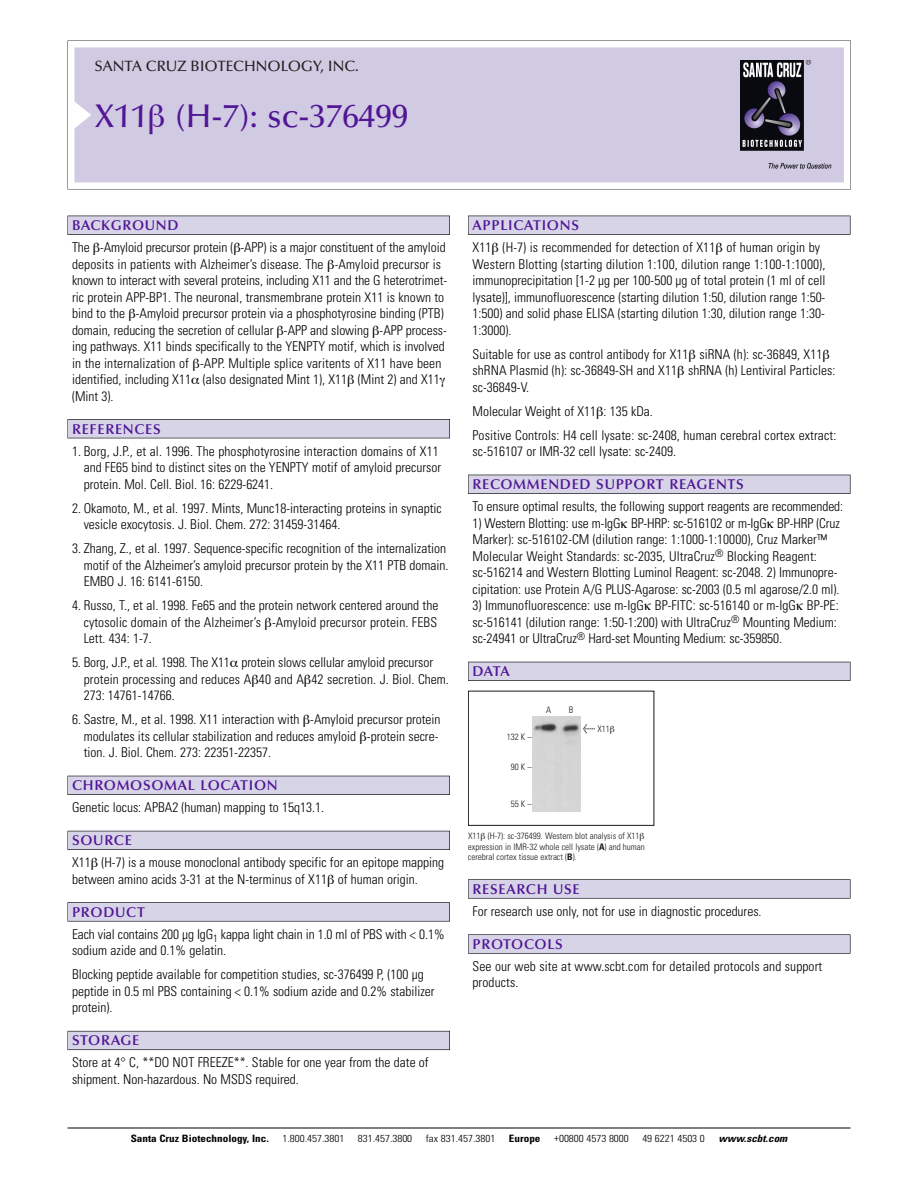
<style>
.page{position:relative;width:918px;height:1188px;background:#fff}
.page>*{position:absolute;margin:0;border:0;box-sizing:border-box;transform-origin:0 0}
.t1{font:500 33px "Optima";color:#511695}
.t2{font:500 15px "Optima";color:#231f20}
.t3{font:600 14.25px "Optima";letter-spacing:.05em;color:#511695}
.t4{font:300 condensed 13.5px/16.5px "Univers";color:#000}
.t5{font:300 condensed 10.2px "Univers";color:#000;scale:1.1 1}
.t6{font:700 condensed 10.2px "Univers";color:#000;scale:1.1 1}
.t7{font:italic 700 condensed 10.2px "Univers";color:#000;scale:1.1 1}
.t8{font:300 condensed 9px/10.5px "Univers";color:#191919}
.s1{font-family:"Meta Plus";font-weight:400;font-stretch:normal;font-size:10.5px}
.s2{font-weight:700}
</style>
<div class="page">
<svg style="left:68px;top:40px;width:783px;height:149px"></svg>
<div style="left:74px;top:47px;width:770px;height:135px;background:#d1cae3"></div>
<img style="left:741px;top:60px;width:90px;height:108px">
<div style="left:68px;top:216px;width:382px;height:19px;background:#535256"></div>
<div style="left:68px;top:216px;width:381px;height:18px;background:#d7d4e8"></div>
<div style="left:68px;top:419px;width:382px;height:19px;background:#515155"></div>
<div style="left:68px;top:420px;width:381px;height:18px;background:#d7d4e8"></div>
<div style="left:68px;top:776px;width:382px;height:19px;background:#515057"></div>
<div style="left:68px;top:776px;width:381px;height:18px;background:#d7d4e8"></div>
<div style="left:68px;top:831px;width:382px;height:19px;background:#535259"></div>
<div style="left:68px;top:831px;width:381px;height:18px;background:#d7d4e8"></div>
<svg style="left:68px;top:902px;width:382px;height:20px"></svg>
<div style="left:68px;top:903px;width:381px;height:18px;background:#d7d4e8"></div>
<div style="left:68px;top:1031px;width:382px;height:19px;background:#64626c"></div>
<div style="left:68px;top:1031px;width:381px;height:18px;background:#d7d4e8"></div>
<div style="left:468px;top:216px;width:382px;height:19px;background:#535256"></div>
<div style="left:468px;top:216px;width:382px;height:18px;background:#d7d4e8"></div>
<div style="left:468px;top:475px;width:382px;height:19px;background:#525156"></div>
<div style="left:468px;top:475px;width:382px;height:18px;background:#d7d4e8"></div>
<div style="left:468px;top:662px;width:382px;height:19px;background:#515057"></div>
<div style="left:468px;top:662px;width:382px;height:18px;background:#d7d4e8"></div>
<div style="left:468px;top:879px;width:382px;height:20px;background:#676767"></div>
<div style="left:468px;top:880px;width:382px;height:18px;background:#d7d4e8"></div>
<div style="left:468px;top:934px;width:382px;height:20px;background:#666"></div>
<div style="left:468px;top:935px;width:382px;height:18px;background:#d7d4e8"></div>
<hr style="left:68px;top:1128px;width:782px;height:1px;background:#000">
<div style="left:468px;top:691px;width:186px;height:135px;border:1px solid #191919"></div>
<img style="left:533px;top:716px;width:48px;height:95px">
<svg style="left:150px;top:105px;width:14px;height:29px"></svg>
<p class="t2" style="left:94px;top:60px;width:266px">SANTA CRUZ BIOTECHNOLOGY, INC.</p>
<p class="t1" style="left:94px;top:102px;width:315px">X11 (H-7): sc-376499</p>
<p class="t3" style="left:72px;top:219px;width:108px">BACKGROUND</p>
<p class="t4" style="left:72px;top:240px;width:377px">The -Amyloid precursor protein ( -APP) is a major constituent of the amyloid deposits in patients with Alzheimer’s disease. The -Amyloid precursor is known to interact with several proteins, including X11 and the G heterotrimet&shy;ric protein APP-BP1. The neuronal, transmembrane protein X11 is known to bind to the -Amyloid precursor protein via a phosphotyrosine binding (PTB) domain, reducing the secretion of cellular -APP and slowing -APP process&shy;ing pathways. X11 binds specifically to the YENPTY motif, which is involved in the internalization of -APP. Multiple splice varitents of X11 have been identified, including X11 (also designated Mint 1), X11 (Mint 2) and X11 (Mint 3).</p>
<p class="t3" style="left:72px;top:423px;width:90px">REFERENCES</p>
<p class="t4" style="left:84px;top:444px;width:359px;text-indent:-12px">1. Borg, J.P., et al. 1996. The phosphotyrosine interaction domains of X11 and FE65 bind to distinct sites on the YENPTY motif of amyloid precursor protein. Mol. Cell. Biol. 16: 6229-6241.</p>
<p class="t4" style="left:84px;top:501px;width:360px;text-indent:-12px">2. Okamoto, M., et al. 1997. Mints, Munc18-interacting proteins in synaptic vesicle exocytosis. J. Biol. Chem. 272: 31459-31464.</p>
<p class="t4" style="left:84px;top:541px;width:366px;text-indent:-12px">3. Zhang, Z., et al. 1997. Sequence-specific recognition of the internalization motif of the Alzheimer’s amyloid precursor protein by the X11 PTB domain.<br>EMBO J. 16: 6141-6150.</p>
<p class="t4" style="left:84px;top:598px;width:356px;text-align:justify;text-indent:-12px">4. Russo, T., et al. 1998. Fe65 and the protein network centered around the cytosolic domain of the Alzheimer’s -Amyloid precursor protein. FEBS Lett. 434: 1-7.</p>
<p class="t4" style="left:84px;top:655px;width:367px;text-indent:-12px">5. Borg, J.P., et al. 1998. The X11 protein slows cellular amyloid precursor protein processing and reduces A 40 and A 42 secretion. J. Biol. Chem.<br>273: 14761-14766.</p>
<p class="t4" style="left:84px;top:712px;width:358px;text-indent:-12px">6. Sastre, M., et al. 1998. X11 interaction with -Amyloid precursor protein modulates its cellular stabilization and reduces amyloid -protein secre&shy;tion. J. Biol. Chem. 273: 22351-22357.</p>
<p class="t3" style="left:72px;top:779px;width:207px">CHROMOSOMAL LOCATION</p>
<p class="t4" style="left:72px;top:801px;width:254px">Genetic locus: APBA2 (human) mapping to 15q13.1.</p>
<p class="t3" style="left:72px;top:834px;width:61px">SOURCE</p>
<p class="t4" style="left:72px;top:856px;width:373px">X11 (H-7) is a mouse monoclonal antibody specific for an epitope mapping between amino acids 3-31 at the N-terminus of X11 of human origin.</p>
<p class="t3" style="left:72px;top:906px;width:74px">PRODUCT</p>
<p class="t4" style="left:72px;top:927px;width:374px">Each vial contains 200 µg IgG<sub>1</sub> kappa light chain in 1.0 ml of PBS with &lt; 0.1% sodium azide and 0.1% gelatin.</p>
<p class="t4" style="left:72px;top:968px;width:364px">Blocking peptide available for competition studies, sc-376499 P, (100 µg peptide in 0.5 ml PBS containing &lt; 0.1% sodium azide and 0.2% stabilizer protein).</p>
<p class="t3" style="left:72px;top:1035px;width:69px">STORAGE</p>
<p class="t4" style="left:72px;top:1056px;width:358px">Store at 4° C, **DO NOT FREEZE**. Stable for one year from the date of shipment. Non-hazardous. No MSDS required.</p>
<p class="t3" style="left:473px;top:219px;width:108px">APPLICATIONS</p>
<p class="t4" style="left:473px;top:240px;width:354px">X11 (H-7) is recommended for detection of X11 of human origin by Western Blotting (starting dilution 1:100, dilution range 1:100-1:1000), immunoprecipitation [1-2 µg per 100-500 µg of total protein (1 ml of cell lysate)], immunofluorescence (starting dilution 1:50, dilution range 1:50- 1:500) and solid phase ELISA (starting dilution 1:30, dilution range 1:30- 1:3000).</p>
<p class="t4" style="left:473px;top:347px;width:364px">Suitable for use as control antibody for X11 siRNA (h): sc-36849, X11 shRNA Plasmid (h): sc-36849-SH and X11 shRNA (h) Lentiviral Particles: sc-36849-V.</p>
<p class="t4" style="left:473px;top:404px;width:182px">Molecular Weight of X11 : 135 kDa.</p>
<p class="t4" style="left:473px;top:428px;width:365px">Positive Controls: H4 cell lysate: sc-2408, human cerebral cortex extract: sc-516107 or IMR-32 cell lysate: sc-2409.</p>
<p class="t3" style="left:473px;top:478px;width:273px">RECOMMENDED SUPPORT REAGENTS</p>
<p class="t4" style="left:473px;top:499px;width:372px">To ensure optimal results, the following support reagents are recommended:</p>
<p class="t4" style="left:473px;top:516px;width:369px">1) Western Blotting: use m-IgG BP-HRP: sc-516102 or m-IgG BP-HRP (Cruz Marker): sc-516102-CM (dilution range: 1:1000-1:10000), Cruz Marker™ Molecular Weight Standards: sc-2035, UltraCruz<sup>®</sup> Blocking Reagent: sc-516214 and Western Blotting Luminol Reagent: sc-2048. 2) Immunopre&shy;cipitation: use Protein A/G PLUS-Agarose: sc-2003 (0.5 ml agarose/2.0 ml).</p>
<p class="t4" style="left:473px;top:598px;width:368px">3) Immunofluorescence: use m-IgG BP-FITC: sc-516140 or m-IgG BP-PE: sc-516141 (dilution range: 1:50-1:200) with UltraCruz<sup>®</sup> Mounting Medium: sc-24941 or UltraCruz<sup>®</sup> Hard-set Mounting Medium: sc-359850.</p>
<p class="t3" style="left:473px;top:665px;width:39px">DATA</p>
<p class="t8" style="left:507px;top:732px;width:26px">132 K –</p>
<p class="t8" style="left:511px;top:762px;width:22px">90K–</p>
<p class="t8" style="left:511px;top:800px;width:22px">55K–</p>
<p class="t8" style="left:546px;top:705px;width:7px">A</p>
<p class="t8" style="left:569px;top:705px;width:6px">B</p>
<p class="t8" style="left:583px;top:725px;width:29px"><span class="s1">&lt;</span> X11</p>
<p class="t8" style="left:468px;top:832px;width:178px">X11 (H-7): sc-376499. Western blot analysis of X11 expression in IMR-32 whole cell lysate (<span class="s2">A</span>) and human cerebral cortex tissue extract (<span class="s2">B</span>).</p>
<p class="t3" style="left:473px;top:883px;width:109px">RESEARCH USE</p>
<p class="t4" style="left:473px;top:904px;width:291px">For research use only, not for use in diagnostic procedures.</p>
<p class="t3" style="left:473px;top:938px;width:92px">PROTOCOLS</p>
<p class="t4" style="left:473px;top:959px;width:351px">See our web site at www.scbt.com for detailed protocols and support products.</p>
<p class="t6" style="left:131px;top:1135px;width:127px">Santa Cruz Biotechnology, Inc.</p>
<p class="t5" style="left:282px;top:1135px;width:58px">1.800.457.3801</p>
<p class="t5" style="left:358px;top:1135px;width:51px">831.457.3800</p>
<p class="t5" style="left:426px;top:1135px;width:65px">fax 831.457.3801</p>
<p class="t6" style="left:509px;top:1135px;width:30px">Europe</p>
<p class="t5" style="left:554px;top:1135px;width:69px">+00800 4573 8000</p>
<p class="t5" style="left:642px;top:1135px;width:58px">49 6221 4503 0</p>
<p class="t7" style="left:719px;top:1135px;width:66px">www.scbt.com</p>
</div>
